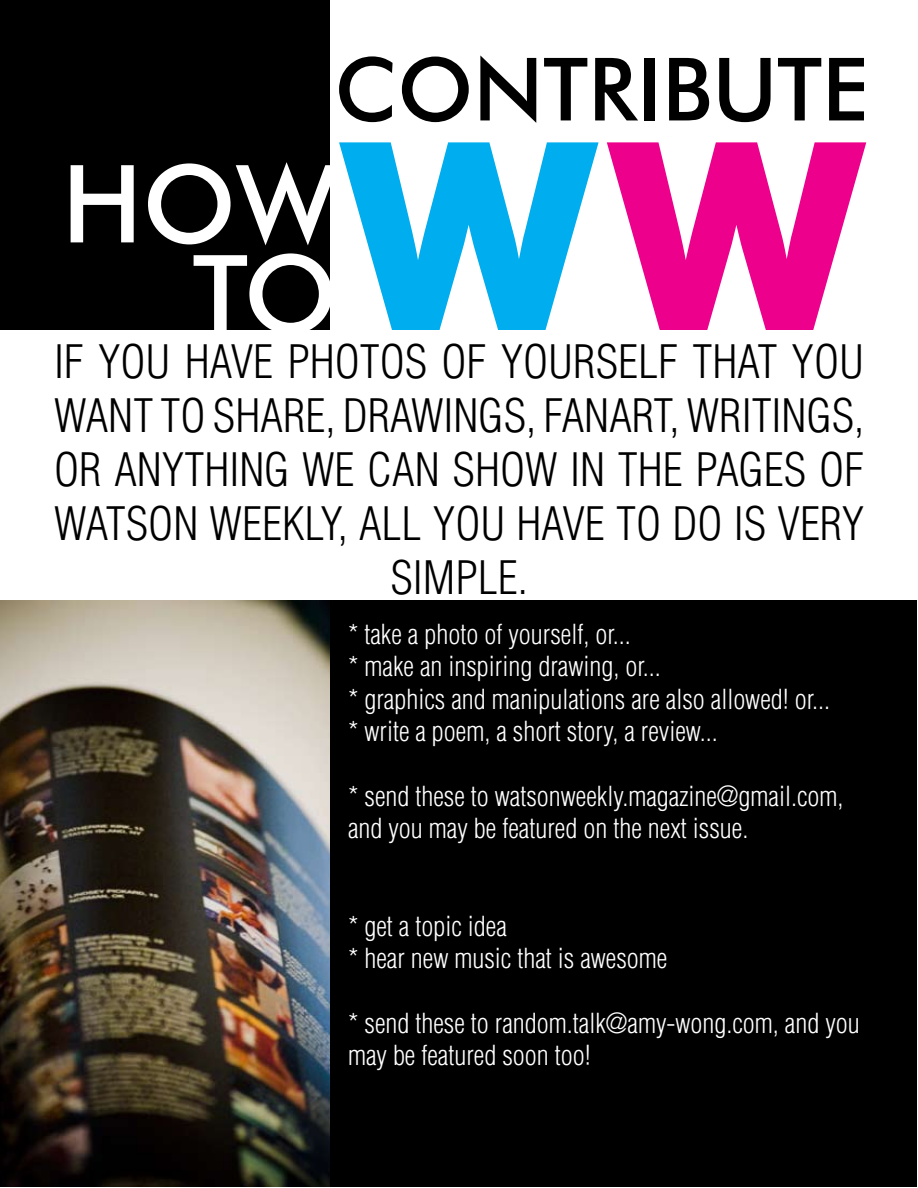
<style>
.page{position:relative;width:918px;height:1188px;background:#fff}
.page>*{position:absolute;margin:0;border:0;box-sizing:border-box;transform-origin:0 0}
.t1{font:700 262.5px "Futura BT";color:#00adef}
.t2{font:500 108px/90px "Futura BT";color:#fff;text-align:right}
.t3{font:500 87.45px "Futura BT";color:#000}
.t4{font:300 condensed 45px "Helvetica LT";color:#000}
.t5{font:300 condensed 27px/32.4px "Helvetica LT";color:#fff}
.s1{color:#ec008c}
</style>
<div class="page">
<div style="left:0;top:0;width:330px;height:330px;background:#000"></div>
<div style="left:331px;top:600px;width:586px;height:586px;background:#000"></div>
<img style="left:0;top:600px;width:330px;height:586px">
<h3 class="t3" style="left:335px;top:36px;width:535px">CONTRIBUTE</h3>
<h1 class="t1" style="left:342px;top:77px;width:524px">W<span class="s1">W</span></h1>
<h2 class="t2" style="left:62px;top:158px;width:277px">HOW<br>TO</h2>
<h3 class="t4" style="left:54px;top:333px;width:68px">if you</h3>
<h3 class="t4" style="left:185px;top:333px;width:174px">have photos</h3>
<h3 class="t4" style="left:442px;top:333px;width:83px">of yoursel</h3>
<h3 class="t4" style="left:658px;top:333px;width:158px">f that you</h3>
<h3 class="t4" style="left:54px;top:387px;width:26px">want</h3>
<h3 class="t4" style="left:161px;top:387px;width:206px">to share, drawings</h3>
<h3 class="t4" style="left:526px;top:387px;width:59px">, fanart</h3>
<h3 class="t4" style="left:669px;top:387px;width:39px">, writings</h3>
<h3 class="t4" style="left:854px;top:387px;width:11px">,</h3>
<h3 class="t4" style="left:54px;top:441px;width:84px">or anyt</h3>
<h3 class="t4" style="left:204px;top:441px;width:187px">hing wecan</h3>
<h3 class="t4" style="left:453px;top:441px;width:266px">show in the pages</h3>
<h3 class="t4" style="left:819px;top:441px;width:46px">of</h3>
<h3 class="t4" style="left:54px;top:495px;width:25px">watson</h3>
<h3 class="t4" style="left:210px;top:495px;width:23px">weekly</h3>
<h3 class="t4" style="left:338px;top:495px;width:119px">, all you</h3>
<h3 class="t4" style="left:517px;top:495px;width:305px">have to do is very</h3>
<h3 class="t4" style="left:390px;top:549px;width:22px">simple</h3>
<h3 class="t4" style="left:518px;top:549px;width:11px">.</h3>
<p class="t5" style="left:348px;top:618px;width:484px">* take a photo of yourself, or...<br>* make an inspiring drawing, or...<br>* graphics and manipulations are also allowed! or... * write a poem, a short story, a review...</p>
<p class="t5" style="left:348px;top:780px;width:497px">* send these to watsonweekly.magazine@gmail.com, and you may be featured on the next issue.</p>
<p class="t5" style="left:348px;top:910px;width:321px">* get a topic idea<br>* hear new music that is awesome</p>
<p class="t5" style="left:348px;top:1007px;width:513px">* send these to random.talk@amy-wong.com, and you may be featured soon too!</p>
</div>
